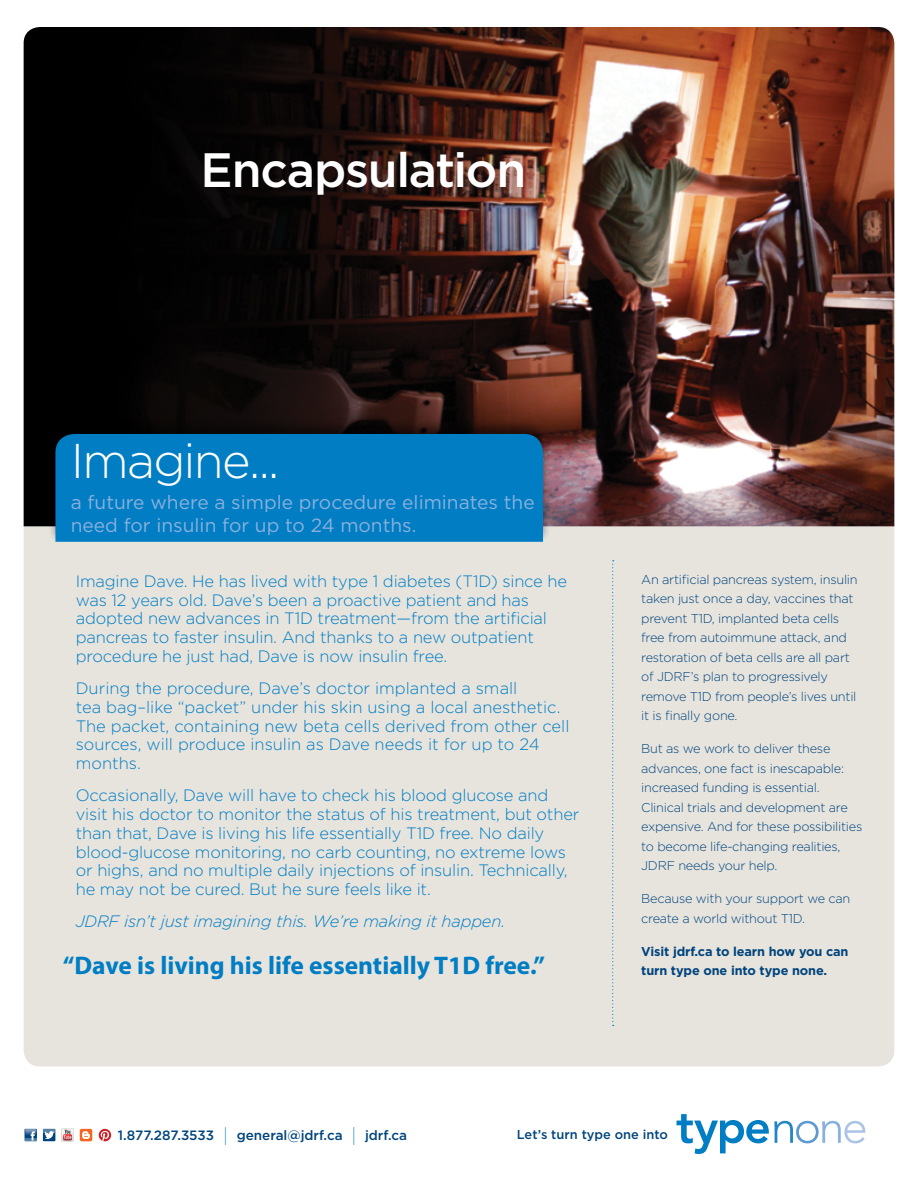
<style>
.page{position:relative;width:918px;height:1188px;background:#fff}
.page>*{position:absolute;margin:0;border:0;box-sizing:border-box;transform-origin:0 0}
.t1{font:300 48.75px "Gotham";letter-spacing:-.035em;color:#fff}
.t2{font:500 48.15px "Gotham";letter-spacing:-.03em;color:#fff}
.t3{font:700 25.5px "Myriad Pro";color:#007dc3}
.t4{font:19.2px/23px "Gotham";color:#8ab0dd}
.t5{font:300 16.5px/18.8px "Gotham";letter-spacing:-.01em;color:#007dc3}
.t6{font:italic 300 16.5px "Gotham";letter-spacing:-.01em;color:#007dc3}
.t7{font:500 13.5px "Gotham";color:#00447c}
.t8{font:500 12.9px "Gotham";color:#00447c}
.t9{font:300 12.75px/19.5px "Gotham";letter-spacing:-.02em;color:#00447c}
.t10{font:700 12.75px/19.5px "Gotham";letter-spacing:-.01em;color:#00447c}
.s1{font-weight:100;font-size:25.5px;color:#007dc3}
</style>
<div class="page">
<img style="left:24px;top:27px;width:870px;height:499px">
<div style="left:24px;top:526px;width:870px;height:540px;background:#e7e4de"></div>
<svg style="left:612px;top:560px;width:2px;height:466px"></svg>
<svg style="left:677px;top:1114px;width:188px;height:40px"></svg>
<div style="left:48px;top:420px;width:502px;height:123px;background:#000;opacity:.4"></div>
<div style="left:55px;top:434px;width:488px;height:108px;background:#007dc3"></div>
<svg style="left:25px;top:1129px;width:12px;height:12px"></svg>
<div style="left:43px;top:1129px;width:12px;height:12px;background:#00447c"></div>
<svg style="left:43px;top:1129px;width:12px;height:10px"></svg>
<svg style="left:61px;top:1129px;width:13px;height:12px"></svg>
<div style="left:80px;top:1129px;width:12px;height:12px;background:#f26722;border-radius:2px"></div>
<svg style="left:82px;top:1131px;width:8px;height:8px"></svg>
<svg style="left:99px;top:1129px;width:12px;height:12px"></svg>
<h2 class="t2" style="left:201px;top:138px;width:327px">Encapsulation</h2>
<h1 class="t1" style="left:71px;top:430px;width:210px">Imagine...</h1>
<p class="t4" style="left:71px;top:490px;width:465px">a future where a simple procedure eliminates the need for insulin for up to 24 months.</p>
<p class="t5" style="left:76px;top:571px;width:493px">Imagine Dave. He has lived with type 1 diabetes (T1D) since he was 12 years old. Dave’s been a proactive patient and has adopted new advances in T1D treatment—from the artificial pancreas to faster insulin. And thanks to a new outpatient procedure he just had, Dave is now insulin free.</p>
<p class="t5" style="left:76px;top:679px;width:495px">During the procedure, Dave’s doctor implanted a small<br>tea bag–like “packet” under his skin using a local anesthetic.<br>The packet, containing new beta cells derived from other cell sources, will produce insulin as Dave needs it for up to 24 months.</p>
<p class="t5" style="left:76px;top:786px;width:505px">Occasionally, Dave will have to check his blood glucose and visit his doctor to monitor the status of his treatment, but other than that, Dave is living his life essentially T1D free. No daily blood-glucose monitoring, no carb counting, no extreme lows or highs, and no multiple daily injections of insulin. Technically, he may not be cured. But he sure feels like it.</p>
<p class="t6" style="left:76px;top:911px;width:431px">JDRF isn’t just imagining this. We’re making it happen.</p>
<h3 class="t3" style="left:63px;top:949px;width:483px">“Dave is living his life essentially T1D free.”</h3>
<p class="t9" style="left:641px;top:569px;width:218px">An artificial pancreas system, insulin taken just once a day, vaccines that prevent T1D, implanted beta cells free from autoimmune attack, and restoration of beta cells are all part of JDRF’s plan to progressively remove T1D from people’s lives until it is finally gone.</p>
<p class="t9" style="left:641px;top:739px;width:223px">But as we work to deliver these advances, one fact is inescapable: increased funding is essential.<br>Clinical trials and development are expensive. And for these possibilities to become life-changing realities, JDRF needs your help.</p>
<p class="t9" style="left:641px;top:889px;width:211px">Because with your support we can create a world without T1D.</p>
<p class="t10" style="left:641px;top:942px;width:209px">Visit jdrf.ca to learn how you can turn type one into type none.</p>
<p class="t7" style="left:118px;top:1126px;width:291px">1.877.287.3533 <span class="s1">I</span> general@jdrf.ca <span class="s1">I</span> jdrf.ca</p>
<p class="t8" style="left:517px;top:1126px;width:153px">Let’s turn type one into</p>
</div>
